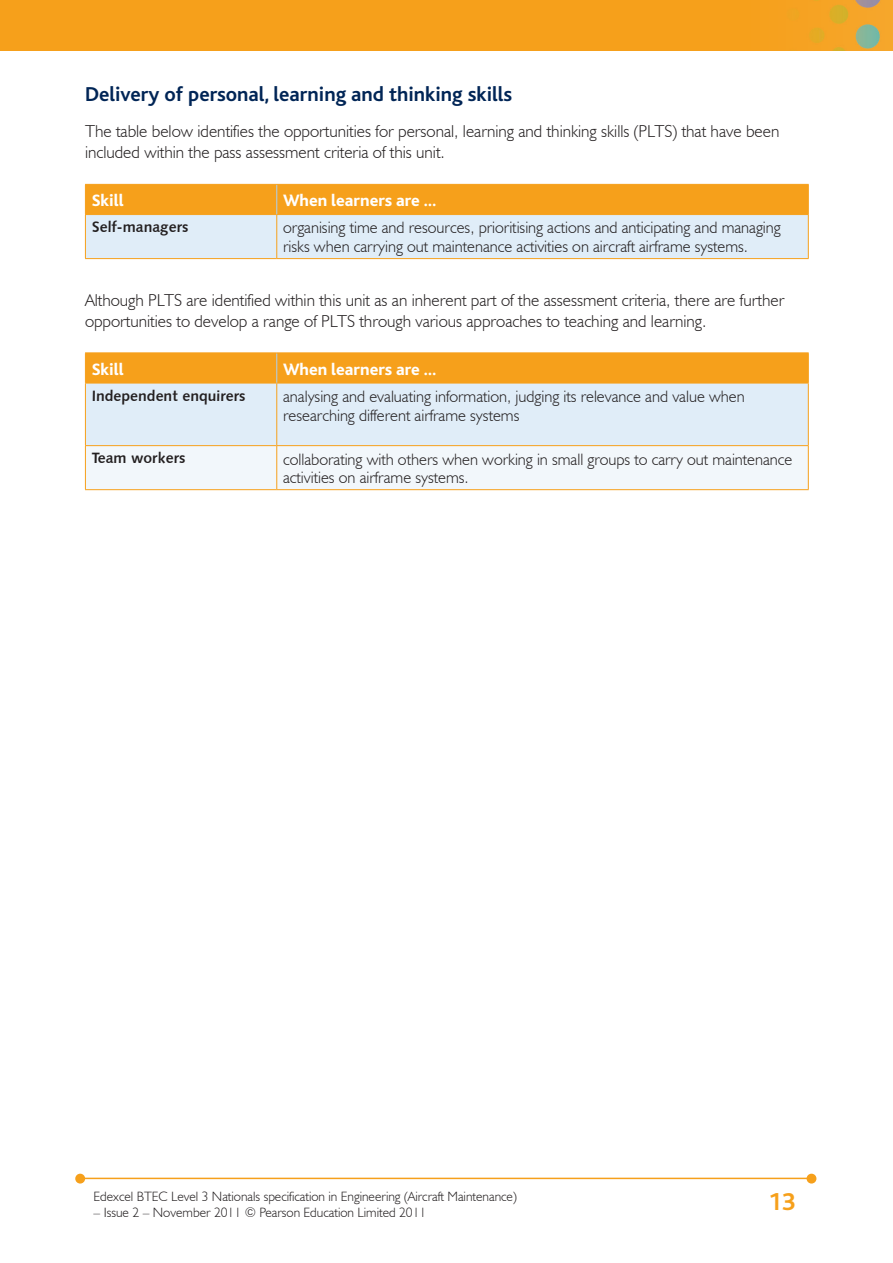
<style>
.page{position:relative;width:893px;height:1263px;background:#fff}
.page>*{position:absolute;margin:0;border:0;box-sizing:border-box;transform-origin:0 0}
.t1{font:700 25.5px "Bliss";color:#f6a01b}
.hb2{font:700 21px "Bliss";color:#002556}
.text{font:300 17.25px/21px "Humanist 521 BT";color:#231f20}
.table_head{font:800 17.25px "Bliss";color:#fff}
.table_text{font:300 16.5px/18.8px "Humanist 521 BT";color:#231f20}
.table_text_bold{font:15px "Humanist 531 BT Bold A";color:#231f20}
.t2{font:300 13.5px "Humanist 521 BT";color:#231f20}
</style>
<div class="page">
<img style="left:0;top:0;width:893px;height:51px">
<hr style="left:82px;top:1178px;width:728px;height:1px;background:#f6a01b">
<div style="left:807px;top:1174px;width:9px;height:9px;background:#f6a01b;border-radius:50%"></div>
<div style="left:807px;top:1174px;width:9px;height:9px;border:2px solid #f6a01b;border-radius:50%"></div>
<div style="left:76px;top:1174px;width:8px;height:9px;background:#f6a01b;border-radius:50%"></div>
<div style="left:75px;top:1174px;width:10px;height:9px;border:2px solid #f6a01b;border-radius:50%"></div>
<svg style="left:85px;top:185px;width:724px;height:73px;background:#e9cd9c"></svg>
<hr style="left:85px;top:258px;width:192px;height:1px;background:#f6a01b">
<hr style="left:85px;top:184px;width:192px;height:1px;background:#f6a01b">
<hr style="left:277px;top:184px;width:532px;height:1px;background:#f6a01b">
<hr style="left:85px;top:215px;width:1px;height:43px;background:#f6a01b">
<hr style="left:277px;top:258px;width:532px;height:1px;background:#f6a01b">
<hr style="left:276px;top:215px;width:1px;height:43px;background:#f6a01b">
<hr style="left:808px;top:215px;width:1px;height:43px;background:#f6a01b">
<div style="left:86px;top:353px;width:722px;height:30px;background:#f6a01b"></div>
<div style="left:86px;top:384px;width:722px;height:61px;background:#e0edf8"></div>
<div style="left:86px;top:446px;width:722px;height:43px;background:#f2f7fb"></div>
<hr style="left:85px;top:383px;width:192px;height:1px;background:#f6a01b">
<hr style="left:277px;top:383px;width:532px;height:1px;background:#f6a01b">
<hr style="left:276px;top:353px;width:1px;height:30px;background:#accfed">
<hr style="left:85px;top:353px;width:1px;height:30px;background:#f6a01b">
<hr style="left:808px;top:353px;width:1px;height:30px;background:#f6a01b">
<hr style="left:85px;top:352px;width:192px;height:1px;background:#f6a01b">
<hr style="left:277px;top:352px;width:532px;height:1px;background:#f6a01b">
<hr style="left:85px;top:383px;width:1px;height:62px;background:#f6a01b">
<hr style="left:85px;top:489px;width:192px;height:1px;background:#f6a01b">
<hr style="left:276px;top:383px;width:1px;height:62px;background:#f6a01b">
<hr style="left:808px;top:383px;width:1px;height:62px;background:#f6a01b">
<hr style="left:277px;top:489px;width:532px;height:1px;background:#f6a01b">
<hr style="left:85px;top:446px;width:1px;height:43px;background:#f6a01b">
<hr style="left:85px;top:445px;width:192px;height:1px;background:#f6a01b">
<hr style="left:276px;top:446px;width:1px;height:43px;background:#f6a01b">
<hr style="left:808px;top:446px;width:1px;height:43px;background:#f6a01b">
<hr style="left:277px;top:445px;width:532px;height:1px;background:#f6a01b">
<p class="hb2" style="left:85px;top:83px;width:429px">Delivery of personal, learning and thinking skills</p>
<p class="text" style="left:85px;top:121px;width:696px">The table below identifies the opportunities for personal, learning and thinking skills (PLTS) that have been included within the pass assessment criteria of this unit.</p>
<p class="table_head" style="left:92px;top:191px;width:33px">Skill</p>
<p class="table_head" style="left:283px;top:191px;width:155px">When learners are …</p>
<p class="table_text_bold" style="left:92px;top:218px;width:98px">Self-managers</p>
<p class="table_text" style="left:283px;top:218px;width:499px">organising time and resources, prioritising actions and anticipating and managing risks when carrying out maintenance activities on aircraft airframe systems.</p>
<p class="text" style="left:85px;top:289px;width:701px">Although PLTS are identified within this unit as an inherent part of the assessment criteria, there are further opportunities to develop a range of PLTS through various approaches to teaching and learning.</p>
<p class="table_head" style="left:92px;top:360px;width:33px">Skill</p>
<p class="table_head" style="left:283px;top:360px;width:155px">When learners are …</p>
<p class="table_text_bold" style="left:92px;top:386px;width:155px">Independent enquirers</p>
<p class="table_text" style="left:283px;top:387px;width:463px">analysing and evaluating information, judging its relevance and value when researching different airframe systems</p>
<p class="table_text_bold" style="left:92px;top:449px;width:95px">Team workers</p>
<p class="table_text" style="left:283px;top:449px;width:511px">collaborating with others when working in small groups to carry out maintenance activities on airframe systems.</p>
<p class="t2" style="left:94px;top:1188px;width:425px">Edexcel BTEC Level 3 Nationals specification in Engineering (Aircraft Maintenance)</p>
<p class="t2" style="left:94px;top:1204px;width:334px">– Issue 2 – November 2011 © Pearson Education Limited 2011</p>
<h1 class="t1" style="left:768px;top:1188px;width:29px">13</h1>
</div>
